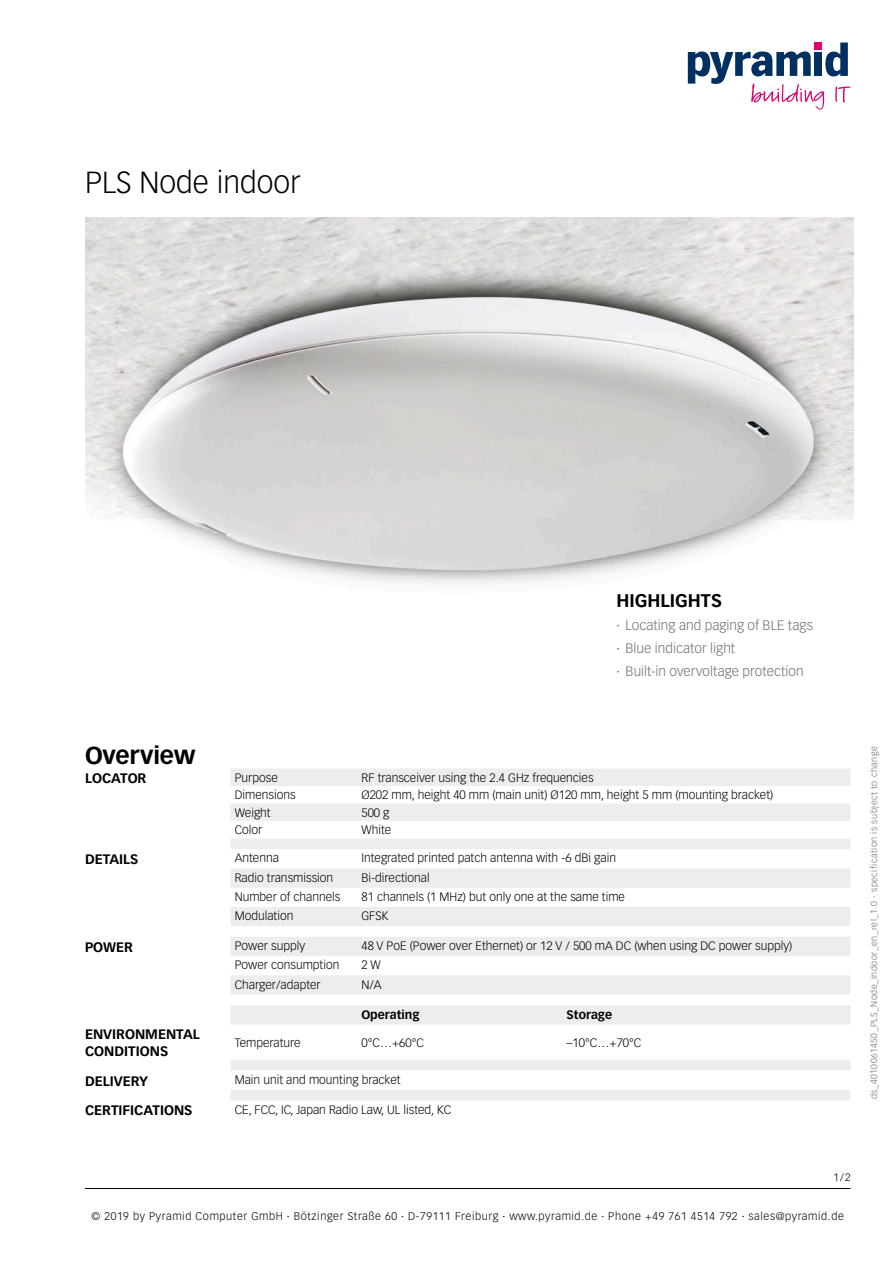
<style>
.page{position:relative;width:893px;height:1263px;background:#fff}
.page>*{position:absolute;margin:0;border:0;box-sizing:border-box;transform-origin:0 0}
.t1{font:300 30px "Vectora LH";color:#000}
.t2{font:700 24px "Vectora LH";letter-spacing:-.005em;color:#000}
.t3{font:700 18px "Vectora LH";color:#000}
.t4{font:300 13.5px/23.1px "Vectora LH";letter-spacing:.005em;color:#6e6e6e}
.t5{font:700 13.5px/16.2px "Vectora LH";color:#000}
.t6{font:300 12px "Vectora LH";color:#000}
.t7{font:700 12px "Vectora LH";color:#000}
.t8{font:300 10.95px "Vectora LH";letter-spacing:.055em;color:#000}
.t9{font:300 10.5px "Vectora LH";color:#000}
.t10{font:300 9px "Vectora LH";letter-spacing:.055em;color:#6e6e6e}
</style>
<div class="page">
<svg style="left:688px;top:43px;width:162px;height:67px"></svg>
<img style="left:85px;top:218px;width:769px;height:365px">
<svg style="left:231px;top:769px;width:619px;height:331px"></svg>
<hr style="left:85px;top:1188px;width:765px;height:1px;background:#000">
<h1 class="t1" style="left:85px;top:165px;width:217px">PLS Node indoor</h1>
<h3 class="t3" style="left:617px;top:589px;width:107px">HIGHLIGHTS</h3>
<p class="t4" style="left:617px;top:613px;width:198px">· Locating and paging of BLE tags · Blue indicator light<br>· Built-in overvoltage protection</p>
<h2 class="t2" style="left:85px;top:741px;width:112px">Overview</h2>
<p class="t5" style="left:85px;top:770px;width:63px">LOCATOR</p>
<p class="t6" style="left:235px;top:770px;width:45px">Purpose</p>
<p class="t6" style="left:361px;top:770px;width:234px">RF transceiver using the 2.4 GHz frequencies</p>
<p class="t6" style="left:235px;top:788px;width:62px">Dimensions</p>
<p class="t6" style="left:361px;top:788px;width:413px">Ø202 mm, height 40 mm (main unit) Ø120 mm, height 5 mm (mounting bracket)</p>
<p class="t6" style="left:235px;top:805px;width:38px">Weight</p>
<p class="t6" style="left:361px;top:805px;width:30px">500 g</p>
<p class="t6" style="left:235px;top:823px;width:29px">Color</p>
<p class="t6" style="left:361px;top:823px;width:31px">White</p>
<p class="t5" style="left:85px;top:851px;width:55px">DETAILS</p>
<p class="t6" style="left:235px;top:851px;width:46px">Antenna</p>
<p class="t6" style="left:361px;top:851px;width:256px">Integrated printed patch antenna with -6 dBi gain</p>
<p class="t6" style="left:235px;top:870px;width:100px">Radio transmission</p>
<p class="t6" style="left:361px;top:870px;width:70px">Bi-directional</p>
<p class="t6" style="left:235px;top:890px;width:107px">Number of channels</p>
<p class="t6" style="left:361px;top:890px;width:265px">81 channels (1 MHz) but only one at the same time</p>
<p class="t6" style="left:235px;top:909px;width:60px">Modulation</p>
<p class="t6" style="left:361px;top:909px;width:28px">GFSK</p>
<p class="t5" style="left:85px;top:939px;width:49px">POWER</p>
<p class="t6" style="left:235px;top:939px;width:72px">Power supply</p>
<p class="t6" style="left:361px;top:939px;width:432px">48 V PoE (Power over Ethernet) or 12 V / 500 mA DC (when using DC power supply)</p>
<p class="t6" style="left:235px;top:958px;width:106px">Power consumption</p>
<p class="t6" style="left:361px;top:958px;width:21px">2 W</p>
<p class="t6" style="left:235px;top:977px;width:88px">Charger/adapter</p>
<p class="t6" style="left:361px;top:977px;width:22px">N/A</p>
<p class="t7" style="left:361px;top:1007px;width:60px">Operating</p>
<p class="t7" style="left:567px;top:1007px;width:47px">Storage</p>
<p class="t5" style="left:85px;top:1026px;width:116px">ENVIRONMENTAL<br>CONDITIONS</p>
<p class="t6" style="left:235px;top:1035px;width:68px">Temperature</p>
<p class="t6" style="left:361px;top:1035px;width:64px">0°C…+60°C</p>
<p class="t6" style="left:567px;top:1035px;width:76px">–10°C…+70°C</p>
<p class="t5" style="left:85px;top:1073px;width:65px">DELIVERY</p>
<p class="t6" style="left:235px;top:1072px;width:167px">Main unit and mounting bracket</p>
<p class="t5" style="left:85px;top:1102px;width:109px">CERTIFICATIONS</p>
<p class="t6" style="left:235px;top:1102px;width:218px">CE, FCC, IC, Japan Radio Law, UL listed, KC</p>
<p class="t10" style="left:869px;top:1099px;width:355px;rotate:-90deg">ds_4010061450_PLS_Node_indoor_en_rel_1.0 · specification is subject to change</p>
<p class="t9" style="left:833px;top:1171px;width:18px">1/2</p>
<p class="t8" style="left:92px;top:1210px;width:754px">© 2019 by Pyramid Computer GmbH · Bötzinger Straße 60 · D-79111 Freiburg · www.pyramid.de · Phone +49 761 4514 792 · sales@pyramid.de</p>
</div>
